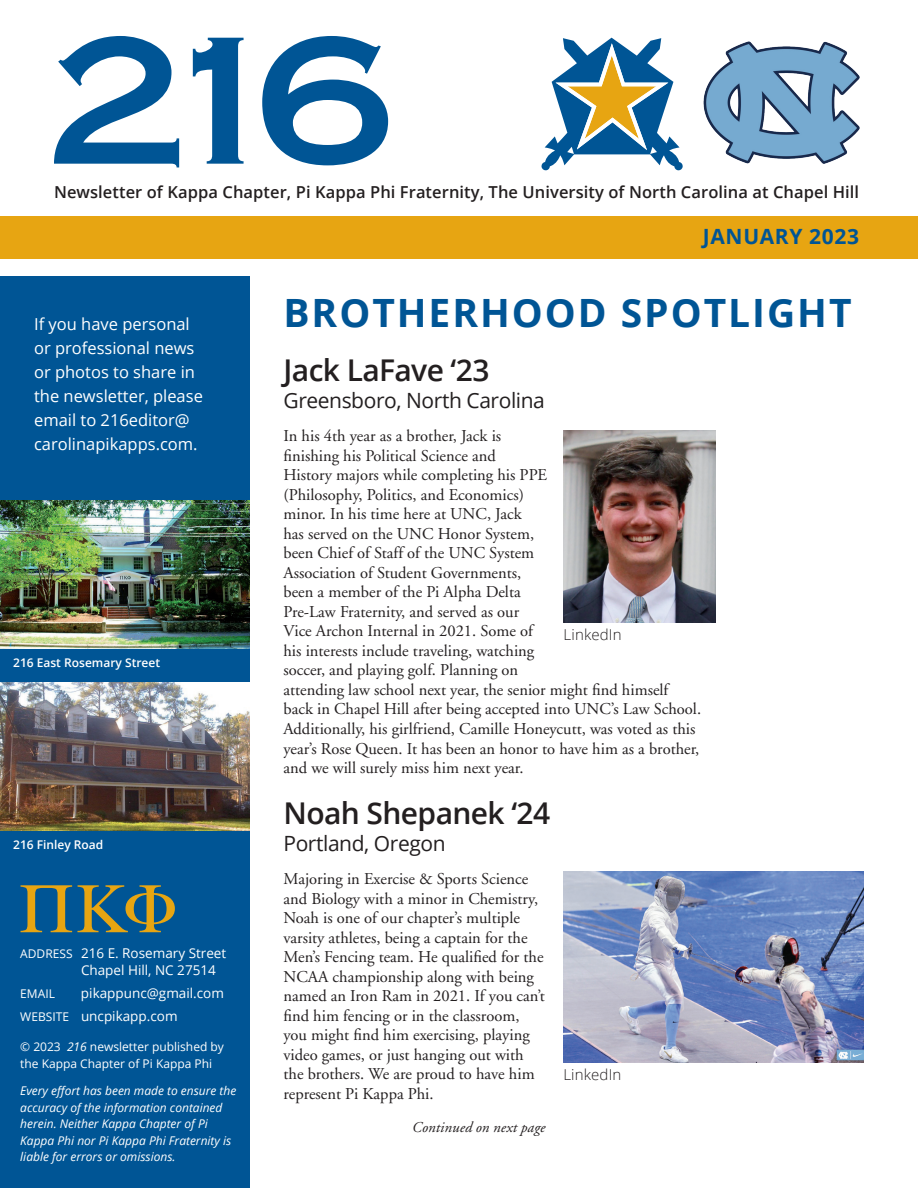
<style>
.page{position:relative;width:918px;height:1188px;background:#fff}
.page>*{position:absolute;margin:0;border:0;box-sizing:border-box;transform-origin:0 0}
.t1{font:700 39px "Open Sans";letter-spacing:.05em;color:#005595}
.t2{font:600 30px "Open Sans";letter-spacing:-.02em;color:#231f20}
.t3{font:21px "Open Sans";letter-spacing:-.02em;color:#231f20}
.t4{font:700 21px "Open Sans";letter-spacing:.03em;color:#005595}
.t5{font:16.5px/19.5px "Adobe Garamond";color:#231f20}
.t6{font:16.5px/24px "Open Sans";color:#fff}
.t7{font:600 16.5px "Open Sans";letter-spacing:.005em;color:#231f20}
.t8{font:italic 15px "Adobe Garamond";letter-spacing:.01em;color:#231f20}
.t9{font:300 15px "Open Sans";letter-spacing:.01em;color:#231f20}
.t10{font:13.5px/16.5px "Open Sans";color:#fff}
.t11{font:italic 12px/16.5px "Open Sans";color:#fff}
.t12{font:12px/16.5px "Open Sans";color:#fff}
.t13{font:600 12px "Open Sans";color:#fff}
.s1{font-size:12px}
.s2{font-style:italic}
</style>
<div class="page">
<img style="left:564px;top:871px;width:300px;height:191px">
<svg style="left:54px;top:36px;width:334px;height:131px"></svg>
<svg style="left:542px;top:38px;width:141px;height:132px"></svg>
<img style="left:704px;top:42px;width:155px;height:122px">
<div style="left:0;top:216px;width:918px;height:42px;background:#e7a512"></div>
<div style="left:0;top:277px;width:250px;height:911px;background:#005595"></div>
<svg style="left:21px;top:885px;width:154px;height:47px"></svg>
<img style="left:564px;top:430px;width:152px;height:193px">
<img style="left:0;top:682px;width:249px;height:149px">
<img style="left:0;top:500px;width:249px;height:149px">
<p class="t7" style="left:54px;top:180px;width:807px">Newsletter of Kappa Chapter, Pi Kappa Phi Fraternity, The University of North Carolina at Chapel Hill</p>
<p class="t4" style="left:703px;top:222px;width:158px">JANUARY 2023</p>
<p class="t6" style="left:34px;top:312px;width:170px">If you have personal or professional news or photos to share in the newsletter, please email to 216editor@ carolinapikapps.com.</p>
<p class="t13" style="left:13px;top:654px;width:148px">216 East Rosemary Street</p>
<p class="t13" style="left:13px;top:837px;width:92px">216 Finley Road</p>
<p class="t10" style="left:81px;top:945px;width:147px;text-indent:-61px"><span class="s1">ADDRESS</span> 216 E. Rosemary Street<br>Chapel Hill, NC 27514</p>
<p class="t12" style="left:20px;top:985px;width:36px">EMAIL</p>
<p class="t10" style="left:20px;top:981px;width:205px;line-height:23.2px;text-indent:61px">pikappunc@gmail.com<br><span class="s1">WEBSITE</span> uncpikapp.com</p>
<p class="t12" style="left:20px;top:1038px;width:205px">© 2023 <span class="s2">216</span> newsletter published by the Kappa Chapter of Pi Kappa Phi</p>
<p class="t11" style="left:20px;top:1082px;width:218px">Every effort has been made to ensure the accuracy of the information contained herein. Neither Kappa Chapter of Pi Kappa Phi nor Pi Kappa Phi Fraternity is liable for errors or omissions.</p>
<h1 class="t1" style="left:284px;top:285px;width:570px">BROTHERHOOD SPOTLIGHT</h1>
<h2 class="t2" style="left:284px;top:349px;width:207px">Jack LaFave ‘23</h2>
<p class="t3" style="left:284px;top:386px;width:263px">Greensboro, North Carolina</p>
<p class="t5" style="left:284px;top:427px;width:419px">In his 4th year as a brother, Jack is<br>finishing his Political Science and<br>History majors while completing his PPE<br>(Philosophy, Politics, and Economics)<br>minor. In his time here at UNC, Jack<br>has served on the UNC Honor System,<br>been Chief of Staff of the UNC System<br>Association of Student Governments,<br>been a member of the Pi Alpha Delta<br>Pre-Law Fraternity, and served as our<br>Vice Archon Internal in 2021. Some of<br>his interests include traveling, watching<br>soccer, and playing golf. Planning on<br>attending law school next year, the senior might find himself back in Chapel Hill after being accepted into UNC’s Law School.<br>Additionally, his girlfriend, Camille Honeycutt, was voted as this year’s Rose Queen. It has been an honor to have him as a brother, and we will surely miss him next year.</p>
<h2 class="t2" style="left:284px;top:792px;width:268px">Noah Shepanek ‘24</h2>
<p class="t3" style="left:284px;top:829px;width:164px">Portland, Oregon</p>
<p class="t5" style="left:284px;top:870px;width:263px">Majoring in Exercise &amp; Sports Science and Biology with a minor in Chemistry, Noah is one of our chapter’s multiple varsity athletes, being a captain for the Men’s Fencing team. He qualified for the NCAA championship along with being named an Iron Ram in 2021. If you can’t find him fencing or in the classroom, you might find him exercising, playing video games, or just hanging out with the brothers. We are proud to have him represent Pi Kappa Phi.</p>
<p class="t9" style="left:564px;top:624px;width:60px">LinkedIn</p>
<p class="t9" style="left:563px;top:1065px;width:60px">LinkedIn</p>
<p class="t8" style="left:412px;top:1119px;width:135px">Continued on next page</p>
</div>
